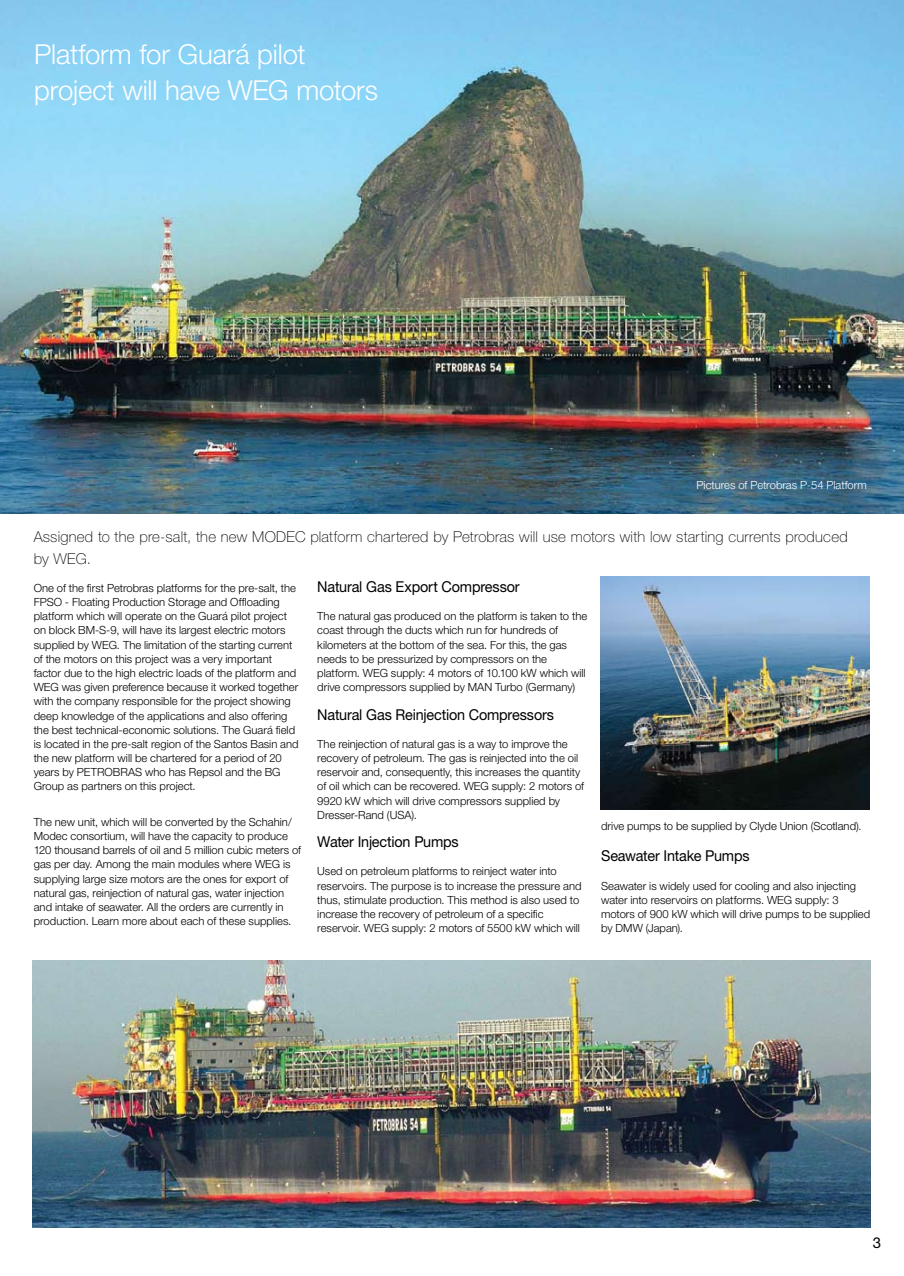
<style>
.page{position:relative;width:904px;height:1276px;background:#fff}
.page>*{position:absolute;margin:0;border:0;box-sizing:border-box;transform-origin:0 0}
.t1{font:300 27.5px/36.2px "Helvetica Neue LT Pro";letter-spacing:-.005em;color:#fff}
.t2{font:100 15px/21.2px "Helvetica Neue LT Pro";letter-spacing:.015em;color:#000}
.t3{font:15px "Helvetica Neue LT Pro";letter-spacing:-.015em;color:#000;scale:.96 1}
.t4{font:15px "Helvetica Neue LT Pro";letter-spacing:-.015em;color:#000}
.t5{font:300 11.25px/14.1px "Helvetica Neue LT Pro";color:#000}
.t6{font:300 11.25px "Helvetica Neue LT Pro";letter-spacing:-.005em;color:#fff}
</style>
<div class="page">
<img style="left:0;top:0;width:904px;height:513px">
<img style="left:32px;top:961px;width:838px;height:266px">
<img style="left:601px;top:576px;width:268px;height:233px">
<h1 class="t1" style="left:34px;top:35px;width:345px">Platform for Guará pilot project will have WEG motors</h1>
<p class="t6" style="left:696px;top:478px;width:172px">Pictures of Petrobras P-54 Platform</p>
<h2 class="t2" style="left:34px;top:526px;width:815px">Assigned to the pre-salt, the new MODEC platform chartered by Petrobras will use motors with low starting currents produced by WEG.</h2>
<h2 class="t3" style="left:317px;top:577px;width:212px">Natural Gas Export Compressor</h2>
<p class="t5" style="left:317px;top:609px;width:271px">The natural gas produced on the platform is taken to the coast through the ducts which run for hundreds of kilometers at the bottom of the sea. For this, the gas needs to be pressurized by compressors on the platform. WEG supply: 4 motors of 10.100 kW which will drive compressors supplied by MAN Turbo (Germany)</p>
<h2 class="t3" style="left:317px;top:705px;width:248px">Natural Gas Reinjection Compressors</h2>
<p class="t5" style="left:317px;top:736px;width:268px">The reinjection of natural gas is a way to improve the recovery of petroleum. The gas is reinjected into the oil reservoir and, consequently, this increases the quantity of oil which can be recovered. WEG supply: 2 motors of 9920 kW which will drive compressors supplied by Dresser-Rand (USA).</p>
<h2 class="t3" style="left:317px;top:833px;width:149px">Water Injection Pumps</h2>
<p class="t5" style="left:317px;top:864px;width:266px">Used on petroleum platforms to reinject water into reservoirs. The purpose is to increase the pressure and thus, stimulate production. This method is also used to increase the recovery of petroleum of a specific reservoir. WEG supply: 2 motors of 5500 kW which will</p>
<p class="t5" style="left:34px;top:580px;width:266px">One of the first Petrobras platforms for the pre-salt, the FPSO - Floating Production Storage and Offloading platform which will operate on the Guará pilot project on block BM-S-9, will have its largest electric motors supplied by WEG. The limitation of the starting current of the motors on this project was a very important factor due to the high electric loads of the platform and WEG was given preference because it worked together with the company responsible for the project showing deep knowledge of the applications and also offering the best technical-economic solutions. The Guará field is located in the pre-salt region of the Santos Basin and the new platform will be chartered for a period of 20 years by PETROBRAS who has Repsol and the BG Group as partners on this project.</p>
<p class="t5" style="left:34px;top:814px;width:269px">The new unit, which will be converted by the Schahin/ Modec consortium, will have the capacity to produce 120 thousand barrels of oil and 5 million cubic meters of gas per day. Among the main modules where WEG is supplying large size motors are the ones for export of natural gas, reinjection of natural gas, water injection and intake of seawater. All the orders are currently in production. Learn more about each of these supplies.</p>
<p class="t5" style="left:601px;top:818px;width:262px">drive pumps to be supplied by Clyde Union (Scotland).</p>
<h2 class="t3" style="left:601px;top:847px;width:156px">Seawater Intake Pumps</h2>
<p class="t5" style="left:601px;top:878px;width:271px">Seawater is widely used for cooling and also injecting water into reservoirs on platforms. WEG supply: 3 motors of 900 kW which will drive pumps to be supplied by DMW (Japan).</p>
<h2 class="t4" style="left:873px;top:1233px;width:10px">3</h2>
</div>
